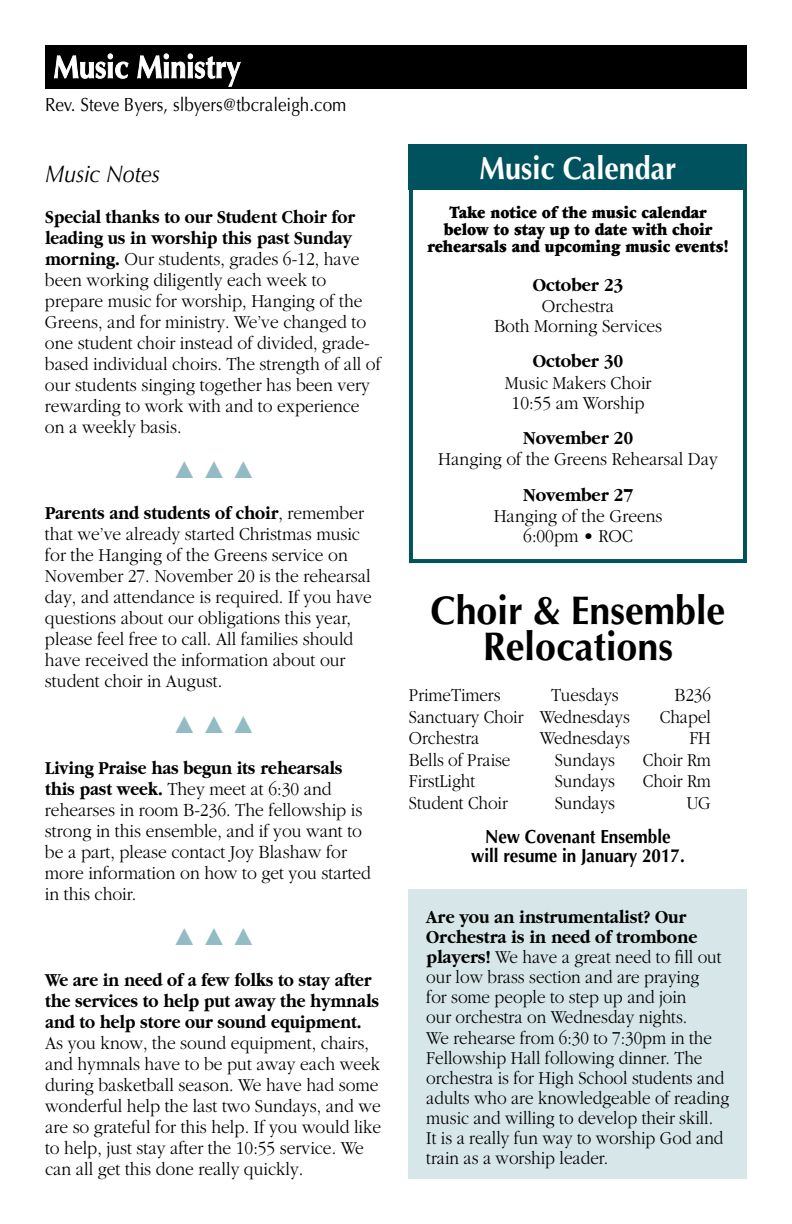
<style>
.page{position:relative;width:792px;height:1224px;background:#fff}
.page>*{position:absolute;margin:0;border:0;box-sizing:border-box;transform-origin:0 0}
.t1{font:700 40px/36px "Optima";color:#000;text-align:center;scale:.94 1}
.t2{font:700 32px "Optima";color:#fff;scale:.9 1}
.t3{font:italic 24px "Optima";letter-spacing:-.005em;color:#000;scale:.9 1}
.t4{font:24px "Zapf Dingbats ITC";color:#92bbc3;scale:.9 1}
.t5{font:300 19px/21px "Garamond";color:#000;scale:.92 1}
.t6{font:300 19px/20px "Garamond";color:#000;scale:.9 1}
.t7{font:700 19px/21px "Garamond";color:#000;scale:.88 1}
.t8{font:700 19px/19.6px "Optima";color:#000;text-align:center;scale:.9 1}
.t9{font:700 19px "Garamond";color:#000;scale:.92 1}
.t10{font:19px "Optima";color:#000;scale:.9 1}
.t11{font:900 18px/17px "Garamond";color:#000;text-align:center;scale:.84 1}
.s1{font-weight:700}
</style>
<div class="page">
<div style="left:45px;top:45px;width:702px;height:43px;background:#000"></div>
<svg style="left:54px;top:53px;width:75px;height:26px"></svg>
<svg style="left:137px;top:53px;width:104px;height:34px"></svg>
<div style="left:409px;top:144px;width:338px;height:46px;background:#00535e"></div>
<div style="left:409px;top:144px;width:338px;height:419px;border:4px solid #00535e"></div>
<div style="left:409px;top:890px;width:338px;height:289px;background:#d7e6e8"></div>
<p class="t10" style="left:45px;top:94px;width:337px">Rev. Steve Byers, slbyers@tbcraleigh.com</p>
<p class="t3" style="left:45px;top:160px;width:130px">Music Notes</p>
<p class="t5" style="left:45px;top:206px;width:367px"><span class="s1">Special thanks to our Student Choir for leading us in worship this past Sunday morning.</span> Our students, grades 6-12, have been working diligently each week to prepare music for worship, Hanging of the Greens, and for ministry. We’ve changed to one student choir instead of divided, grade&shy;based individual choirs. The strength of all of our students singing together has been very rewarding to work with and to experience on a weekly basis.</p>
<p class="t4" style="left:175px;top:459px;width:89px">▲ ▲ ▲</p>
<p class="t5" style="left:45px;top:503px;width:357px"><span class="s1">Parents and students of choir</span>, remember that we’ve already started Christmas music for the Hanging of the Greens service on November 27. November 20 is the rehearsal day, and attendance is required. If you have questions about our obligations this year, please feel free to call. All families should have received the information about our student choir in August.</p>
<p class="t4" style="left:175px;top:713px;width:89px">▲ ▲ ▲</p>
<p class="t5" style="left:45px;top:757px;width:356px"><span class="s1">Living Praise has begun its rehearsals this past week.</span> They meet at 6:30 and rehearses in room B-236. The fellowship is strong in this ensemble, and if you want to be a part, please contact Joy Blashaw for more information on how to get you started in this choir.</p>
<p class="t4" style="left:175px;top:926px;width:89px">▲ ▲ ▲</p>
<p class="t7" style="left:45px;top:970px;width:381px">We are in need of a few folks to stay after the services to help put away the hymnals and to help store our sound equipment.</p>
<p class="t5" style="left:45px;top:1033px;width:367px">As you know, the sound equipment, chairs, and hymnals have to be put away each week during basketball season. We have had some wonderful help the last two Sundays, and we are so grateful for this help. If you would like to help, just stay after the 10:55 service. We can all get this done really quickly.</p>
<h2 class="t2" style="left:480px;top:149px;width:220px">Music Calendar</h2>
<p class="t11" style="left:427px;top:204px;width:361px">Take notice of the music calendar below to stay up to date with choir rehearsals and upcoming music events!</p>
<p class="t9" style="left:533px;top:274px;width:100px">October 23</p>
<p class="t5" style="left:494px;top:297px;width:184px;line-height:20px;text-align:center">Orchestra<br>Both Morning Services</p>
<p class="t9" style="left:533px;top:351px;width:100px">October 30</p>
<p class="t5" style="left:505px;top:373px;width:161px;line-height:20px;text-align:center">Music Makers Choir<br>10:55 am Worship</p>
<p class="t9" style="left:523px;top:427px;width:121px">November 20</p>
<p class="t5" style="left:438px;top:449px;width:306px">Hanging of the Greens Rehearsal Day</p>
<p class="t9" style="left:523px;top:484px;width:121px">November 27</p>
<p class="t5" style="left:494px;top:506px;width:185px;line-height:20px;text-align:center">Hanging of the Greens<br>6:00pm • ROC</p>
<h1 class="t1" style="left:431px;top:593px;width:315px">Choir &amp; Ensemble<br>Relocations</h1>
<p class="t6" style="left:409px;top:686px;width:103px">PrimeTimers</p>
<p class="t6" style="left:551px;top:686px;width:77px">Tuesdays</p>
<p class="t6" style="left:675px;top:686px;width:42px">B236</p>
<p class="t6" style="left:409px;top:707px;width:247px">Sanctuary Choir Wednesdays</p>
<p class="t6" style="left:660px;top:707px;width:58px">Chapel</p>
<p class="t6" style="left:409px;top:729px;width:80px">Orchestra</p>
<p class="t6" style="left:540px;top:729px;width:102px">Wednesdays</p>
<p class="t6" style="left:689px;top:729px;width:25px">FH</p>
<p class="t6" style="left:409px;top:750px;width:114px">Bells of Praise</p>
<p class="t6" style="left:555px;top:750px;width:68px">Sundays</p>
<p class="t6" style="left:643px;top:750px;width:77px">Choir Rm</p>
<p class="t6" style="left:409px;top:771px;width:75px">FirstLight</p>
<p class="t6" style="left:555px;top:771px;width:68px">Sundays</p>
<p class="t6" style="left:643px;top:771px;width:77px">Choir Rm</p>
<p class="t6" style="left:409px;top:793px;width:111px">Student Choir</p>
<p class="t6" style="left:555px;top:793px;width:68px">Sundays</p>
<p class="t6" style="left:686px;top:793px;width:29px">UG</p>
<p class="t8" style="left:471px;top:827px;width:239px">New Covenant Ensemble will resume in January 2017.</p>
<p class="t6" style="left:426px;top:908px;width:338px"><span class="s1">Are you an instrumentalist? Our Orchestra is in need of trombone players!</span> We have a great need to fill out our low brass section and are praying<br>for some people to step up and join<br>our orchestra on Wednesday nights.<br>We rehearse from 6:30 to 7:30pm in the Fellowship Hall following dinner. The orchestra is for High School students and adults who are knowledgeable of reading music and willing to develop their skill.<br>It is a really fun way to worship God and train as a worship leader.</p>
</div>
